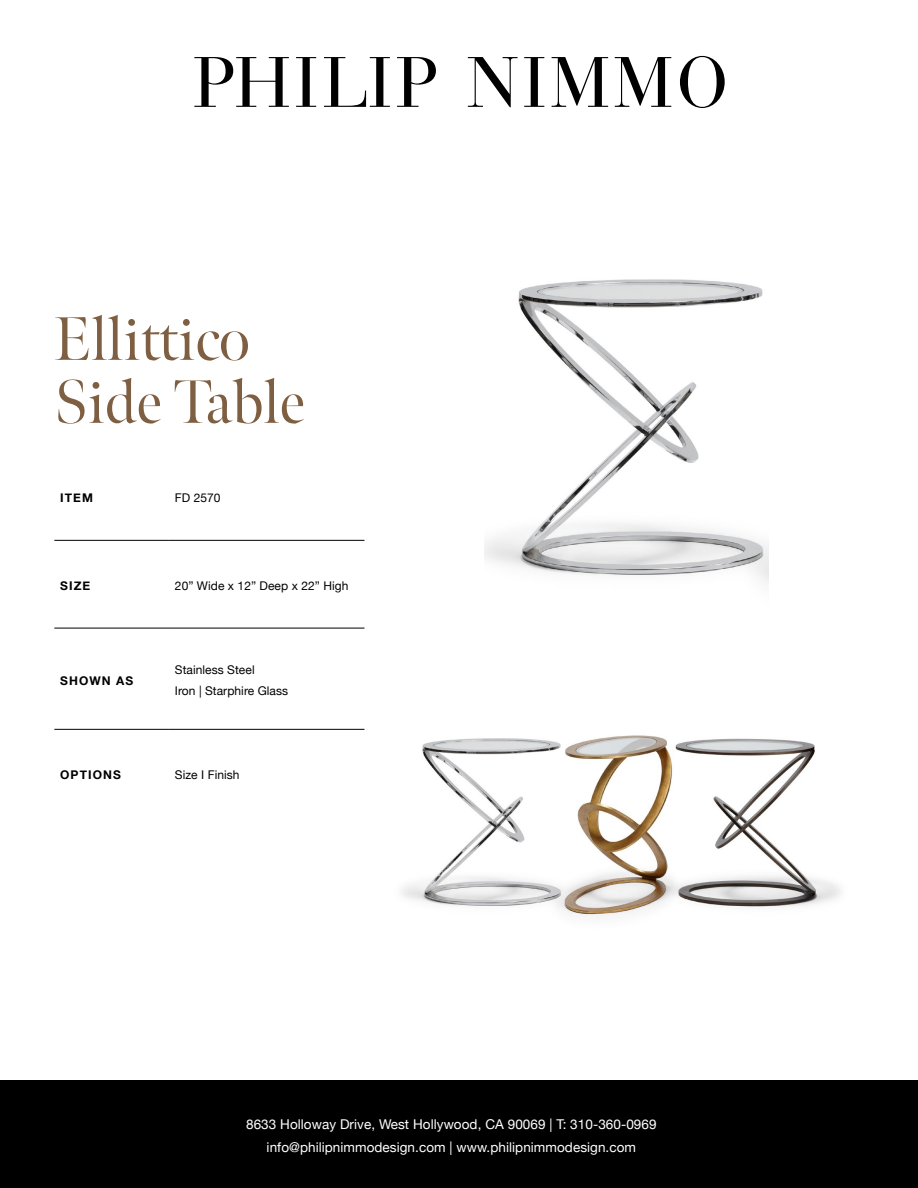
<style>
.page{position:relative;width:918px;height:1188px;background:#fff}
.page>*{position:absolute;margin:0;border:0;box-sizing:border-box;transform-origin:0 0}
.t1{font:61.5px/63px "Meno Banner";color:#7f5f41}
.t2{font:13.5px/22.6px "Helvetica Neue";letter-spacing:.005em;color:#fff;text-align:center}
.t3{font:12px/21px "Helvetica Neue";letter-spacing:.005em;color:#000101}
.t4{font:700 12px "Helvetica Neue";letter-spacing:.09em;color:#000101}
</style>
<div class="page">
<div style="left:0;top:1080px;width:918px;height:108px;background:#000"></div>
<svg style="left:194px;top:57px;width:95px;height:50px"></svg>
<svg style="left:296px;top:57px;width:20px;height:50px"></svg>
<svg style="left:324px;top:57px;width:66px;height:50px"></svg>
<svg style="left:397px;top:57px;width:39px;height:50px"></svg>
<svg style="left:468px;top:57px;width:50px;height:50px"></svg>
<svg style="left:524px;top:57px;width:20px;height:50px"></svg>
<svg style="left:552px;top:57px;width:56px;height:50px"></svg>
<svg style="left:615px;top:57px;width:56px;height:50px"></svg>
<svg style="left:680px;top:56px;width:45px;height:52px"></svg>
<hr style="left:54px;top:540px;width:115px;height:1px;background:#000">
<hr style="left:169px;top:540px;width:195px;height:1px;background:#000">
<hr style="left:54px;top:628px;width:115px;height:1px;background:#000">
<hr style="left:169px;top:628px;width:195px;height:1px;background:#000">
<hr style="left:54px;top:729px;width:115px;height:1px;background:#000">
<hr style="left:169px;top:729px;width:195px;height:1px;background:#000">
<img style="left:485px;top:279px;width:283px;height:303px">
<img style="left:402px;top:735px;width:439px;height:181px">
<h1 class="t1" style="left:54px;top:308px;width:252px">Ellittico<br>Side Table</h1>
<p class="t4" style="left:60px;top:489px;width:34px">ITEM</p>
<p class="t3" style="left:175px;top:488px;width:47px">FD 2570</p>
<p class="t4" style="left:60px;top:576px;width:32px">SIZE</p>
<p class="t3" style="left:175px;top:576px;width:175px">20” Wide x 12” Deep x 22” High</p>
<p class="t4" style="left:60px;top:671px;width:75px">SHOWN AS</p>
<p class="t3" style="left:175px;top:660px;width:115px">Stainless Steel<br>Iron | Starphire Glass</p>
<p class="t4" style="left:60px;top:765px;width:62px">OPTIONS</p>
<p class="t3" style="left:175px;top:765px;width:66px">Size I Finish</p>
<p class="t2" style="left:246px;top:1114px;width:412px">8633 Holloway Drive, West Hollywood, CA 90069 | T: 310-360-0969 info@philipnimmodesign.com | www.philipnimmodesign.com</p>
</div>
